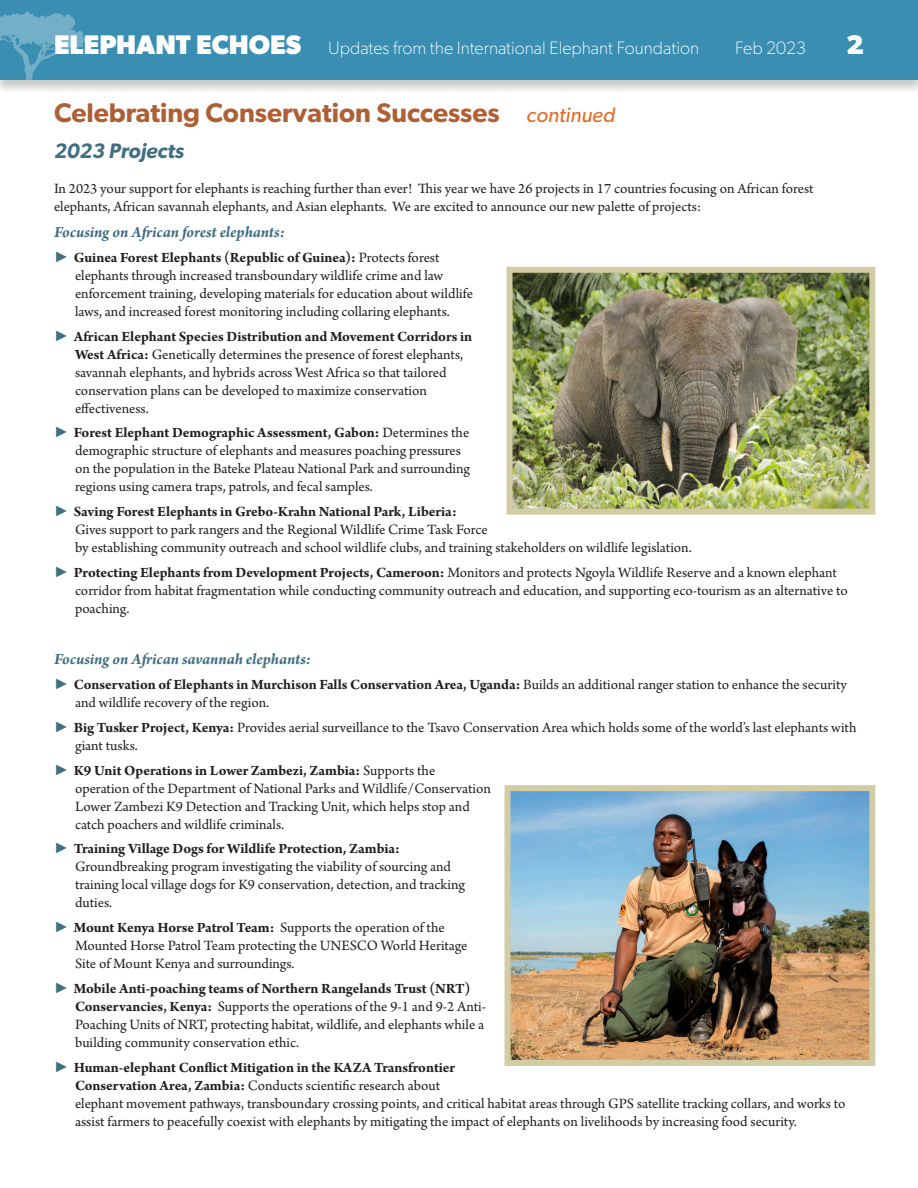
<style>
.page{position:relative;width:918px;height:1188px;background:#fff}
.page>*{position:absolute;margin:0;border:0;box-sizing:border-box;transform-origin:0 0}
.t1{font:600 27px "Gibson";color:#ae6034}
.t2{font:700 27px "Gibson";color:#fff}
.t3{font:italic 600 21px "Gibson";color:#406f82}
.t4{font:100 18px "Gibson";color:#fff}
.t5{font:italic 700 16.5px "Arno Pro";letter-spacing:-.005em;color:#406f82}
.t6{font:15px/18px "Arno Pro";color:#231f20}
.s1{font-weight:700;font-size:27px}
.s2{font-weight:400;font-style:italic;font-size:21px;color:#e16e2b}
.s3{font-family:"Arial";font-weight:900;color:#406f82}
.s4{font-weight:700}
</style>
<div class="page">
<div style="left:0;top:0;width:918px;height:95px;background:#231f20;opacity:.25"></div>
<div style="left:0;top:0;width:918px;height:80px;background:#398eb1"></div>
<svg style="left:0;top:11px;width:85px;height:69px"></svg>
<img style="left:514px;top:274px;width:354px;height:234px">
<div style="left:507px;top:267px;width:368px;height:248px;border:6px solid #d2cca5"></div>
<img style="left:512px;top:792px;width:356px;height:267px">
<div style="left:505px;top:785px;width:370px;height:281px;border:6px solid #d2cca5"></div>
<p class="t4" style="left:54px;top:37px;width:647px"><span class="s1">ELEPHANT ECHOES</span> Updates from the International Elephant Foundation</p>
<p class="t4" style="left:735px;top:37px;width:72px">Feb 2023</p>
<p class="t2" style="left:846px;top:29px;width:19px">2</p>
<p class="t1" style="left:54px;top:97px;width:563px">Celebrating Conservation Successes <span class="s2">continued</span></p>
<p class="t3" style="left:54px;top:138px;width:132px">2023 Projects</p>
<p class="t6" style="left:54px;top:180px;width:761px">In 2023 your support for elephants is reaching further than ever! This year we have 26 projects in 17 countries focusing on African forest elephants, African savannah elephants, and Asian elephants. We are excited to announce our new palette of projects:</p>
<p class="t5" style="left:54px;top:223px;width:233px">Focusing on African forest elephants:</p>
<p class="t6" style="left:75px;top:249px;width:400px;text-indent:-21px"><span class="s3">►</span> <span class="s4">Guinea Forest Elephants (Republic of Guinea):</span> Protects forest elephants through increased transboundary wildlife crime and law enforcement training, developing materials for education about wildlife laws, and increased forest monitoring including collaring elephants.</p>
<p class="t6" style="left:75px;top:328px;width:399px;text-indent:-21px"><span class="s3">►</span> <span class="s4">African Elephant Species Distribution and Movement Corridors in West Africa:</span> Genetically determines the presence of forest elephants, savannah elephants, and hybrids across West Africa so that tailored conservation plans can be developed to maximize conservation effectiveness.</p>
<p class="t6" style="left:75px;top:425px;width:397px;text-indent:-21px"><span class="s3">►</span> <span class="s4">Forest Elephant Demographic Assessment, Gabon:</span> Determines the demographic structure of elephants and measures poaching pressures on the population in the Bateke Plateau National Park and surrounding regions using camera traps, patrols, and fecal samples.</p>
<p class="t6" style="left:75px;top:504px;width:618px;text-indent:-21px"><span class="s3">►</span> <span class="s4">Saving Forest Elephants in Grebo-Krahn National Park, Liberia:<br></span>Gives support to park rangers and the Regional Wildlife Crime Task Force<br>by establishing community outreach and school wildlife clubs, and training stakeholders on wildlife legislation.</p>
<p class="t6" style="left:75px;top:564px;width:774px;text-indent:-21px"><span class="s3">►</span> <span class="s4">Protecting Elephants from Development Projects, Cameroon:</span> Monitors and protects Ngoyla Wildlife Reserve and a known elephant corridor from habitat fragmentation while conducting community outreach and education, and supporting eco-tourism as an alternative to poaching.</p>
<p class="t5" style="left:54px;top:650px;width:259px">Focusing on African savannah elephants:</p>
<p class="t6" style="left:75px;top:676px;width:774px;text-indent:-21px"><span class="s3">►</span> <span class="s4">Conservation of Elephants in Murchison Falls Conservation Area, Uganda:</span> Builds an additional ranger station to enhance the security and wildlife recovery of the region.</p>
<p class="t6" style="left:75px;top:719px;width:783px;text-indent:-21px"><span class="s3">►</span> <span class="s4">Big Tusker Project, Kenya:</span> Provides aerial surveillance to the Tsavo Conservation Area which holds some of the world’s last elephants with giant tusks.</p>
<p class="t6" style="left:75px;top:762px;width:417px;text-indent:-21px"><span class="s3">►</span> <span class="s4">K9 Unit Operations in Lower Zambezi, Zambia:</span> Supports the operation of the Department of National Parks and Wildlife/Conservation Lower Zambezi K9 Detection and Tracking Unit, which helps stop and catch poachers and wildlife criminals.</p>
<p class="t6" style="left:75px;top:841px;width:391px;text-indent:-21px"><span class="s3">►</span> <span class="s4">Training Village Dogs for Wildlife Protection, Zambia:<br></span>Groundbreaking program investigating the viability of sourcing and training local village dogs for K9 conservation, detection, and tracking duties.</p>
<p class="t6" style="left:75px;top:919px;width:394px;text-indent:-21px"><span class="s3">►</span> <span class="s4">Mount Kenya Horse Patrol Team:</span> Supports the operation of the<br>Mounted Horse Patrol Team protecting the UNESCO World Heritage<br>Site of Mount Kenya and surroundings.</p>
<p class="t6" style="left:75px;top:980px;width:413px;text-indent:-21px"><span class="s3">►</span> <span class="s4">Mobile Anti-poaching teams of Northern Rangelands Trust (NRT)<br>Conservancies, Kenya:</span> Supports the operations of the 9-1 and 9-2 Anti-Poaching Units of NRT, protecting habitat, wildlife, and elephants while a building community conservation ethic.</p>
<p class="t6" style="left:75px;top:1059px;width:772px;text-indent:-21px"><span class="s3">►</span> <span class="s4">Human-elephant Conflict Mitigation in the KAZA Transfrontier<br>Conservation Area, Zambia:</span> Conducts scientific research about<br>elephant movement pathways, transboundary crossing points, and critical habitat areas through GPS satellite tracking collars, and works to assist farmers to peacefully coexist with elephants by mitigating the impact of elephants on livelihoods by increasing food security.</p>
</div>
